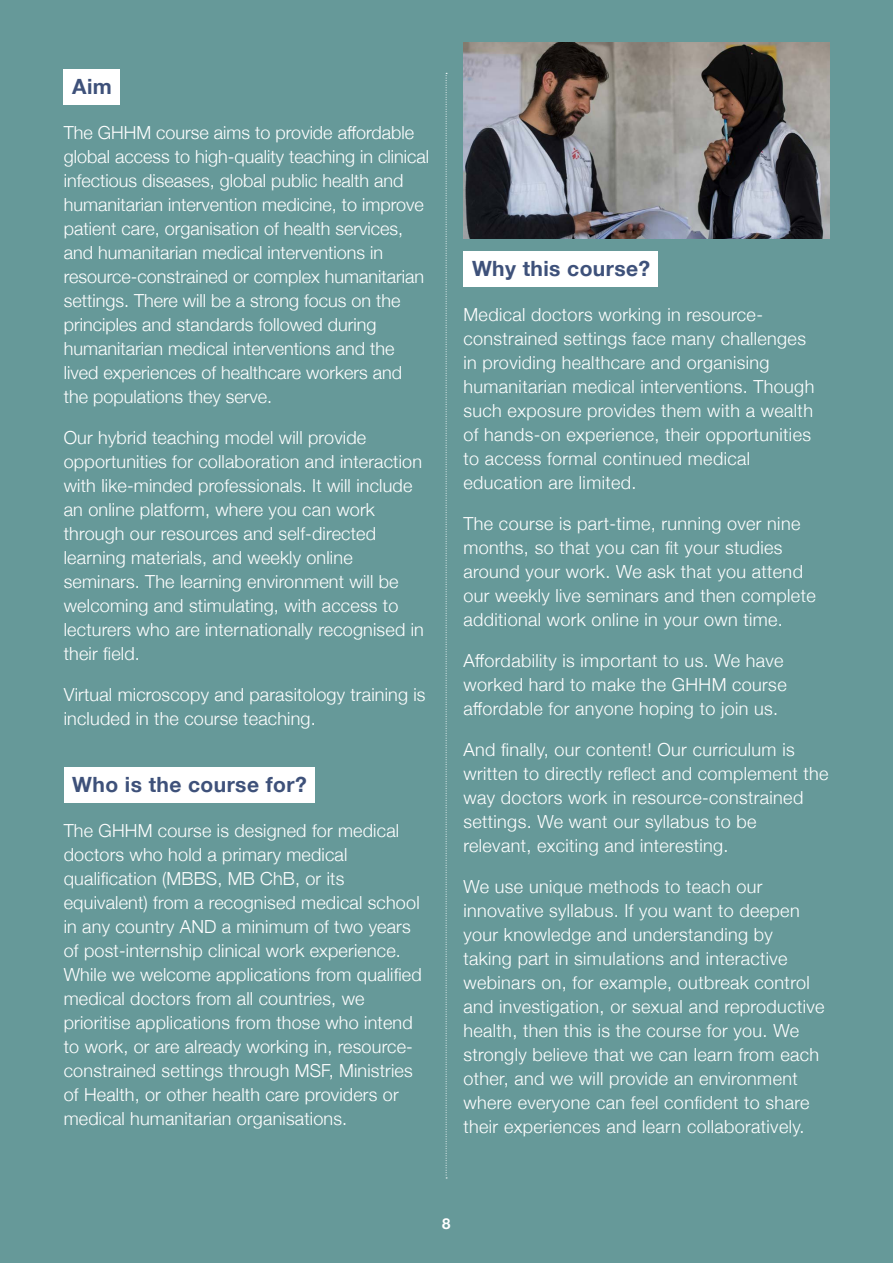
<style>
.page{position:relative;width:893px;height:1263px;background:#699}
.page>*{position:absolute;margin:0;border:0;box-sizing:border-box;transform-origin:0 0}
.t1{font:700 21px "Helvetica Neue";letter-spacing:.02em;color:#3e517a}
.t2{font:300 18px/24px "Helvetica Neue";letter-spacing:.01em;color:#fff}
.t3{font:700 15px "Helvetica Neue";color:#fff}
</style>
<div class="page">
<div style="left:64px;top:69px;width:56px;height:36px;background:#fff"></div>
<div style="left:64px;top:767px;width:251px;height:36px;background:#fff"></div>
<div style="left:463px;top:251px;width:195px;height:36px;background:#fff"></div>
<svg style="left:446px;top:73px;width:1px;height:1105px"></svg>
<img style="left:463px;top:43px;width:366px;height:195px">
<p class="t1" style="left:72px;top:70px;width:41px">Aim</p>
<p class="t2" style="left:64px;top:119px;width:367px">The GHHM course aims to provide affordable global access to high-quality teaching in clinical infectious diseases, global public health and humanitarian intervention medicine, to improve patient care, organisation of health services, and humanitarian medical interventions in resource-constrained or complex humanitarian settings. There will be a strong focus on the principles and standards followed during humanitarian medical interventions and the lived experiences of healthcare workers and the populations they serve.</p>
<p class="t2" style="left:64px;top:424px;width:362px">Our hybrid teaching model will provide opportunities for collaboration and interaction with like-minded professionals. It will include an online platform, where you can work through our resources and self-directed learning materials, and weekly online seminars. The learning environment will be welcoming and stimulating, with access to lecturers who are internationally recognised in their field.</p>
<p class="t2" style="left:64px;top:681px;width:363px">Virtual microscopy and parasitology training is included in the course teaching.</p>
<p class="t1" style="left:72px;top:768px;width:236px">Who is the course for?</p>
<p class="t2" style="left:64px;top:817px;width:359px">The GHHM course is designed for medical doctors who hold a primary medical qualification (MBBS, MB ChB, or its equivalent) from a recognised medical school in any country AND a minimum of two years of post-internship clinical work experience.<br>While we welcome applications from qualified medical doctors from all countries, we prioritise applications from those who intend to work, or are already working in, resource&shy;constrained settings through MSF, Ministries of Health, or other health care providers or medical humanitarian organisations.</p>
<p class="t1" style="left:472px;top:252px;width:180px">Why this course?</p>
<p class="t2" style="left:463px;top:301px;width:352px">Medical doctors working in resource&shy;constrained settings face many challenges in providing healthcare and organising humanitarian medical interventions. Though such exposure provides them with a wealth of hands-on experience, their opportunities to access formal continued medical education are limited.</p>
<p class="t2" style="left:463px;top:510px;width:354px">The course is part-time, running over nine months, so that you can fit your studies around your work. We ask that you attend our weekly live seminars and then complete additional work online in your own time.</p>
<p class="t2" style="left:463px;top:647px;width:325px">Affordability is important to us. We have worked hard to make the GHHM course affordable for anyone hoping to join us.</p>
<p class="t2" style="left:463px;top:736px;width:366px">And finally, our content! Our curriculum is written to directly reflect and complement the way doctors work in resource-constrained settings. We want our syllabus to be relevant, exciting and interesting.</p>
<p class="t2" style="left:463px;top:873px;width:362px">We use unique methods to teach our innovative syllabus. If you want to deepen your knowledge and understanding by taking part in simulations and interactive webinars on, for example, outbreak control and investigation, or sexual and reproductive health, then this is the course for you. We strongly believe that we can learn from each other, and we will provide an environment where everyone can feel confident to share their experiences and learn collaboratively.</p>
<p class="t3" style="left:442px;top:1212px;width:10px">8</p>
</div>
